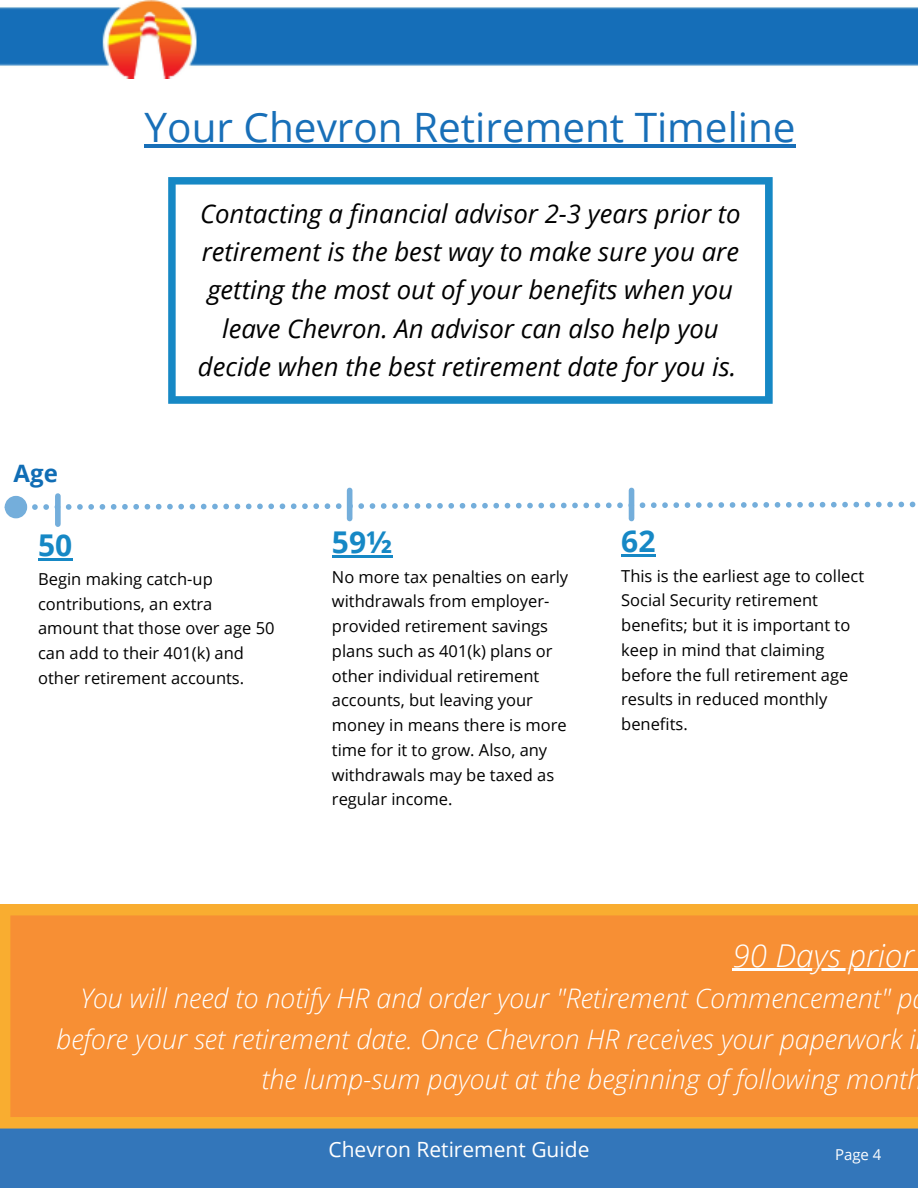
<style>
.page{position:relative;width:918px;height:1188px;background:#fff}
.page>*{position:absolute;margin:0;border:0;box-sizing:border-box;transform-origin:0 0}
.t1{font:40.5px "Open Sans";color:#186fb8}
.t2{font:italic 300 31.5px "Open Sans";color:#fff}
.t3{font:700 30px "Open Sans";color:#1688c5}
.t4{font:italic 300 27px "Open Sans";color:#fff}
.t5{font:italic 25.8px/38.2px "Open Sans";color:#000;text-align:center}
.t6{font:700 24px "Open Sans";color:#106db5}
.t7{font:21px "Open Sans";color:#fff}
.t8{font:16.5px/24.8px "Open Sans";color:#000}
.t9{font:15px "Open Sans";color:#fff}
</style>
<div class="page">
<svg style="left:32px;top:502px;width:884px;height:8px"></svg>
<div style="left:7px;top:499px;width:17px;height:17px;background:#74aedb;border-radius:50%"></div>
<div style="left:5px;top:496px;width:22px;height:22px;border:6px solid #74aedb;border-radius:50%"></div>
<img style="left:0;top:0;width:918px;height:79px">
<div style="left:0;top:1129px;width:918px;height:59px;background:#3376ba"></div>
<div style="left:55px;top:496px;width:6px;height:28px;background:#74aedb"></div>
<div style="left:347px;top:490px;width:5px;height:29px;background:#74aedb"></div>
<div style="left:629px;top:490px;width:5px;height:29px;background:#74aedb"></div>
<svg style="left:0;top:904px;width:918px;height:224px;background:#f79233"></svg>
<hr style="left:145px;top:145px;width:651px;height:3px;background:#186fb8">
<hr style="left:38px;top:558px;width:34px;height:2px;background:#1688c5">
<hr style="left:332px;top:556px;width:61px;height:2px;background:#1688c5">
<hr style="left:621px;top:555px;width:34px;height:2px;background:#1688c5">
<svg style="left:168px;top:177px;width:605px;height:227px"></svg>
<hr style="left:733px;top:969px;width:185px;height:2px;background:#fff">
<p class="t1" style="left:145px;top:99px;width:653px">Your Chevron Retirement Timeline</p>
<p class="t6" style="left:14px;top:456px;width:46px">Age</p>
<p class="t5" style="left:198px;top:194px;width:544px">Contacting a financial advisor 2-3 years prior to retirement is the best way to make sure you are getting the most out of your benefits when you leave Chevron. An advisor can also help you decide when the best retirement date for you is.</p>
<p class="t3" style="left:38px;top:524px;width:36px">50</p>
<p class="t8" style="left:38px;top:566px;width:238px">Begin making catch-up contributions, an extra amount that those over age 50 can add to their 401(k) and other retirement accounts.</p>
<p class="t3" style="left:332px;top:521px;width:62px">59½</p>
<p class="t8" style="left:332px;top:564px;width:238px">No more tax penalties on early withdrawals from employer&shy;provided retirement savings plans such as 401(k) plans or other individual retirement accounts, but leaving your money in means there is more time for it to grow. Also, any withdrawals may be taxed as regular income.</p>
<p class="t3" style="left:621px;top:520px;width:36px">62</p>
<p class="t8" style="left:621px;top:563px;width:244px">This is the earliest age to collect<br>Social Security retirement benefits; but it is important to keep in mind that claiming before the full retirement age results in reduced monthly benefits.</p>
<p class="t2" style="left:733px;top:933px;width:183px">90 Days prior</p>
<p class="t4" style="left:80px;top:979px;width:834px">You will need to notify HR and order your "Retirement Commencement" p</p>
<p class="t4" style="left:56px;top:1020px;width:861px">before your set retirement date. Once Chevron HR receives your paperwork i</p>
<p class="t4" style="left:261px;top:1060px;width:663px">the lump-sum payout at the beginning of following month</p>
<p class="t7" style="left:329px;top:1135px;width:262px">Chevron Retirement Guide</p>
<p class="t9" style="left:835px;top:1144px;width:48px">Page 4</p>
</div>
